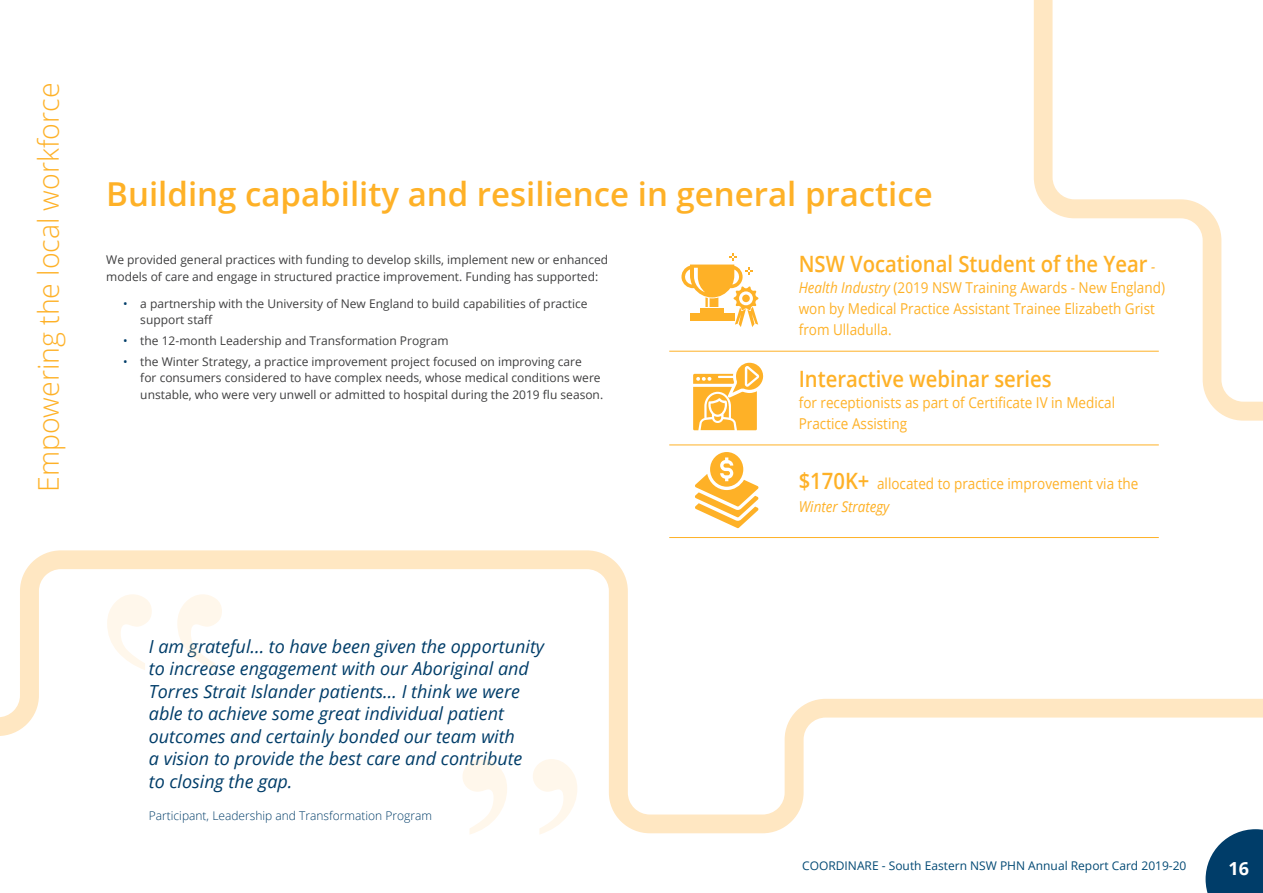
<style>
.page{position:relative;width:1263px;height:893px;background:#fff}
.page>*{position:absolute;margin:0;border:0;box-sizing:border-box;transform-origin:0 0}
.t1{font:300px "Times New Roman";color:#ffd799}
.Level_2{font:600 33px "Open Sans";color:#feb127}
.Heading{font:300 28.5px "Open Sans";color:#feb127}
.Heading_1_new{font:600 22.5px "Open Sans";color:#feb127;scale:.9 1}
.Heading-2{font:italic 18px/22.5px "Open Sans";color:#003d69}
.t2{font:700 18px "Open Sans";color:#fff}
.Heading_1_new-2{font:15px/21px "Open Sans";color:#feb127;scale:.9 1}
.body{font:15px/22.5px "Open Sans";color:#feb127;scale:.9 1}
.body-2{font:12px/16.5px "Open Sans";color:#3e3e3f}
.t3{font:12px "Open Sans";color:#024974}
.Heading-3{font:300 12px "Open Sans";color:#003d69}
.s1{color:#003d69}
.s2{font-weight:400;font-style:italic;font-size:15px}
.s3{font-style:italic}
.s4{font-weight:600;font-size:22.5px}
</style>
<div class="page">
<svg style="left:1034px;top:0;width:229px;height:445px"></svg>
<svg style="left:0;top:550px;width:1263px;height:284px"></svg>
<svg style="left:693px;top:363px;width:70px;height:67px"></svg>
<hr style="left:669px;top:537px;width:490px;height:1px;background:#feb127">
<svg style="left:695px;top:452px;width:64px;height:76px"></svg>
<hr style="left:669px;top:445px;width:490px;height:1px;background:#feb127">
<svg style="left:681px;top:253px;width:78px;height:74px"></svg>
<hr style="left:669px;top:351px;width:490px;height:1px;background:#feb127">
<svg style="left:1205px;top:829px;width:58px;height:64px;background:#295c81"></svg>
<p class="Heading" style="left:29px;top:492px;width:411px;rotate:-90deg">Empowering the local workforce</p>
<p class="Level_2" style="left:106px;top:172px;width:828px">Building capability and resilience in general practice</p>
<p class="body-2" style="left:106px;top:251px;width:503px">We provided general practices with funding to develop skills, implement new or enhanced models of care and engage in structured practice improvement. Funding has supported:</p>
<p class="body-2" style="left:140px;top:295px;width:449px;text-indent:-17px"><span class="s1">•</span> a partnership with the University of New England to build capabilities of practice support staff</p>
<p class="body-2" style="left:123px;top:332px;width:327px"><span class="s1">•</span> the 12-month Leadership and Transformation Program</p>
<p class="body-2" style="left:140px;top:353px;width:464px;text-indent:-17px"><span class="s1">•</span> the Winter Strategy, a practice improvement project focused on improving care<br>for consumers considered to have complex needs, whose medical conditions were unstable, who were very unwell or admitted to hospital during the 2019 flu season.</p>
<h1 class="t1" style="left:97px;top:495px;width:135px">‟</h1>
<p class="Heading-2" style="left:149px;top:634px;width:397px">I am grateful... to have been given the opportunity to increase engagement with our Aboriginal and Torres Strait Islander patients… I think we were able to achieve some great individual patient outcomes and certainly bonded our team with<br>a vision to provide the best care and contribute<br>to closing the gap.</p>
<p class="Heading-3" style="left:149px;top:807px;width:285px">Participant, Leadership and Transformation Program</p>
<p class="Heading_1_new" style="left:799px;top:249px;width:398px">NSW Vocational Student of the Year <span class="s2">-</span></p>
<p class="Heading_1_new-2" style="left:799px;top:277px;width:408px"><span class="s3">Health Industry</span> (2019 NSW Training Awards - New England) won by Medical Practice Assistant Trainee Elizabeth Grist from Ulladulla.</p>
<p class="Heading_1_new" style="left:799px;top:363px;width:283px">Interactive webinar series</p>
<p class="Heading_1_new-2" style="left:799px;top:391px;width:353px">for receptionists as part of Certificate IV in Medical<br>Practice Assisting</p>
<p class="body" style="left:799px;top:472px;width:379px"><span class="s4">$170K+</span> allocated to practice improvement via the<br><span class="s3">Winter Strategy</span></p>
<p class="t3" style="left:802px;top:858px;width:386px">COORDINARE - South Eastern NSW PHN Annual Report Card 2019-20</p>
<h3 class="t2" style="left:1228px;top:856px;width:22px">16</h3>
</div>
